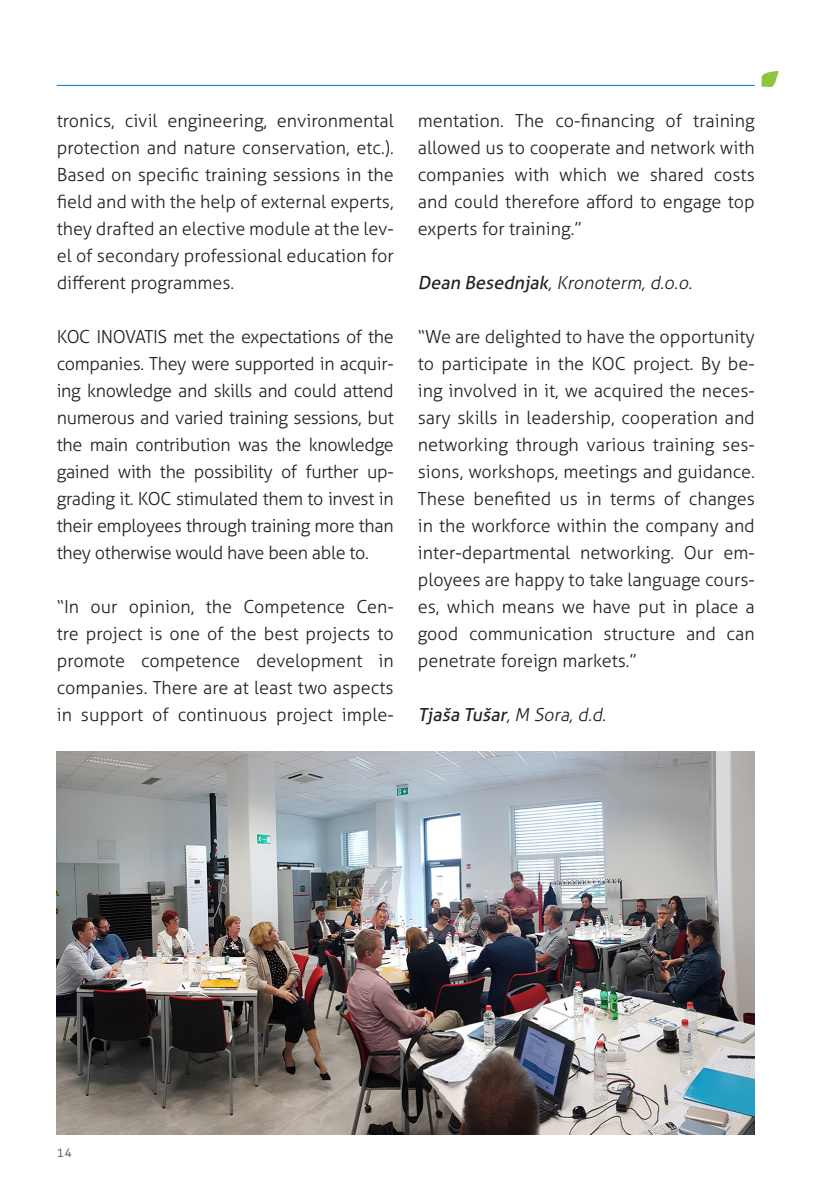
<style>
.page{position:relative;width:840px;height:1191px;background:#fff}
.page>*{position:absolute;margin:0;border:0;box-sizing:border-box;transform-origin:0 0}
.t1{font:300 18px/27px "Aller";color:#231f20;text-align:justify}
.t2{font:italic 300 18px "Aller";color:#231f20}
.t3{font:12px "Aller";color:#6c6d70}
.s1{font-weight:400}
</style>
<div class="page">
<hr style="left:57px;top:85px;width:697px;height:1px;background:#0970b9">
<svg style="left:761px;top:71px;width:17px;height:16px"></svg>
<img style="left:57px;top:751px;width:697px;height:383px">
<p class="t1" style="left:57px;top:107px;width:338px">tronics, civil engineering, environmental protection and nature conservation, etc.).<br>Based on specific training sessions in the field and with the help of external experts, they drafted an elective module at the lev&shy;el of secondary professional education for different programmes.</p>
<p class="t1" style="left:57px;top:323px;width:338px">KOC INOVATIS met the expectations of the companies. They were supported in acquir&shy;ing knowledge and skills and could attend numerous and varied training sessions, but the main contribution was the knowledge gained with the possibility of further up&shy;grading it. KOC stimulated them to invest in their employees through training more than they otherwise would have been able to.</p>
<p class="t1" style="left:57px;top:593px;width:338px">“In our opinion, the Competence Cen&shy;tre project is one of the best projects to promote competence development in companies. There are at least two aspects in support of continuous project imple-</p>
<p class="t1" style="left:417px;top:107px;width:338px">mentation. The co-financing of training allowed us to cooperate and network with companies with which we shared costs and could therefore afford to engage top experts for training.”</p>
<p class="t2" style="left:417px;top:271px;width:279px"><span class="s1">Dean Besednjak</span>,Kronoterm,d.o.o.</p>
<p class="t1" style="left:417px;top:323px;width:338px">“We are delighted to have the opportunity to participate in the KOC project. By be&shy;ing involved in it, we acquired the neces&shy;sary skills in leadership, cooperation and networking through various training ses&shy;sions, workshops, meetings and guidance.<br>These benefited us in terms of changes in the workforce within the company and inter-departmental networking. Our em&shy;ployees are happy to take language cours&shy;es, which means we have put in place a good communication structure and can penetrate foreign markets.”</p>
<p class="t2" style="left:417px;top:703px;width:193px"><span class="s1">Tjaša Tušar</span>,M Sora,d.d.</p>
<p class="t3" style="left:57px;top:1145px;width:16px">14</p>
</div>
